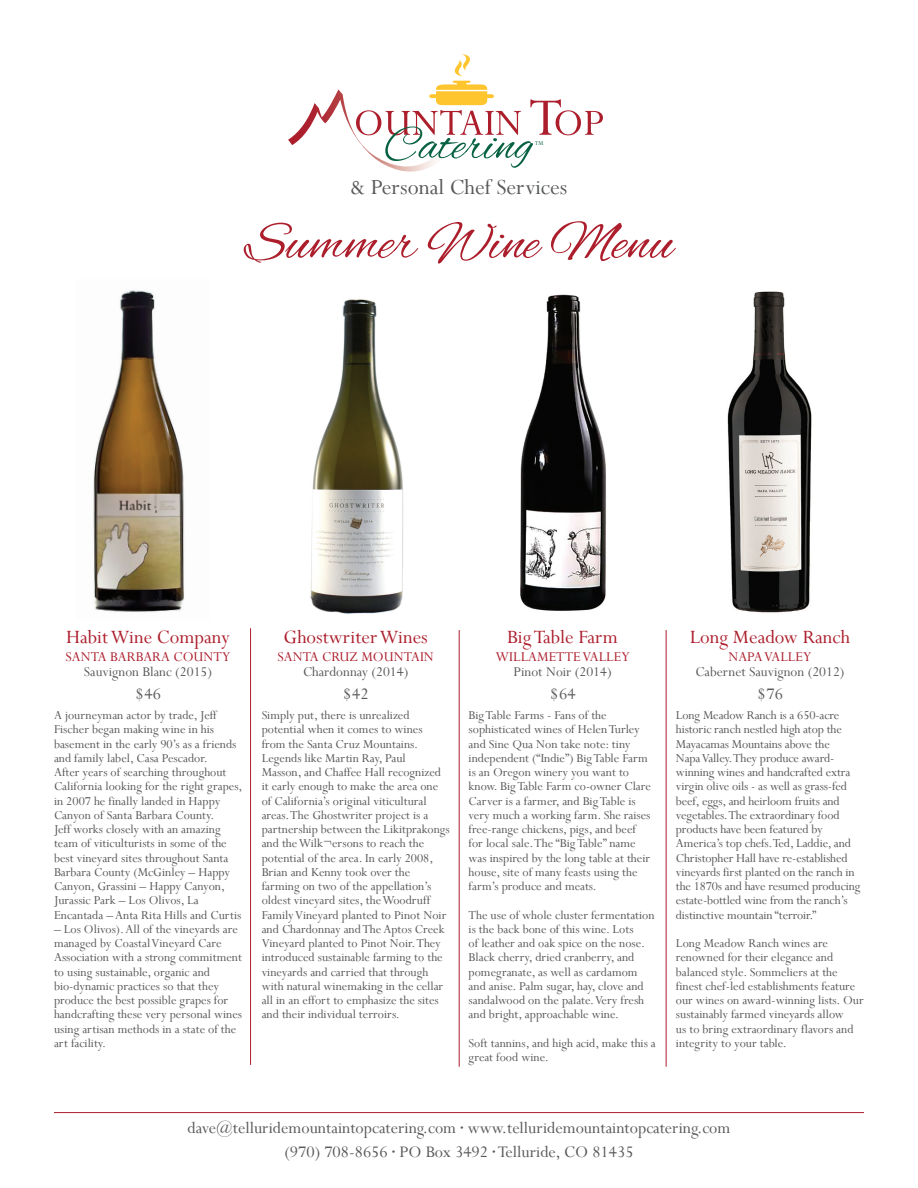
<style>
.page{position:relative;width:918px;height:1188px;background:#fff}
.page>*{position:absolute;margin:0;border:0;box-sizing:border-box;transform-origin:0 0}
.t1{font:55.5px "Alex Brush";color:#ac1e2c}
.t2{font:24px "Perpetua";color:#57585a}
.t3{font:21px "Perpetua";color:#ac1e2c}
.t4{font:18px/24px "Perpetua";color:#57585a;text-align:center}
.t5{font:15px "Perpetua";color:#57585a}
.t6{font:15px "Perpetua";color:#ac1e2c}
.t7{font:13.5px/14.2px "Perpetua";color:#57585a}
.t8{font:6.6px "Perpetua";color:#086241}
.s1{font-size:21px}
.s2{font-size:10.5px}
</style>
<div class="page">
<svg style="left:288px;top:54px;width:315px;height:118px"></svg>
<img style="left:310px;top:299px;width:94px;height:315px">
<img style="left:520px;top:294px;width:86px;height:317px">
<img style="left:727px;top:291px;width:85px;height:322px">
<hr style="left:54px;top:1112px;width:810px;height:1px;background:#ac1e2c">
<img style="left:93px;top:290px;width:91px;height:322px">
<hr style="left:250px;top:628px;width:1px;height:437px;background:#ac1e2c">
<hr style="left:459px;top:630px;width:1px;height:437px;background:#ac1e2c">
<hr style="left:666px;top:630px;width:1px;height:437px;background:#ac1e2c">
<p class="t8" style="left:535px;top:139px;width:10px">TM</p>
<h2 class="t2" style="left:351px;top:172px;width:218px">&amp; Personal Chef Services</h2>
<h1 class="t1" style="left:245px;top:212px;width:430px">Summer Wine Menu</h1>
<h3 class="t3" style="left:66px;top:624px;width:165px">Habit Wine Company</h3>
<p class="t6" style="left:66px;top:648px;width:166px">SANTA BARBARA COUNTY</p>
<p class="t5" style="left:84px;top:663px;width:130px">Sauvignon Blanc (2015)</p>
<h3 class="t4" style="left:135px;top:681px;width:28px"><span class="s1">$</span>46</h3>
<p class="t7" style="left:54px;top:708px;width:190px">A journeyman actor by trade, Jeff Fischer began making wine in his basement in the early 90’s as a friends and family label, Casa Pescador.<br>After years of searching throughout California looking for the right grapes, in 2007 he finally landed in Happy Canyon of Santa Barbara County.<br>Jeff works closely with an amazing team of viticulturists in some of the best vineyard sites throughout Santa Barbara County (McGinley – Happy Canyon, Grassini – Happy Canyon, Jurassic Park – Los Olivos, La Encantada – Anta Rita Hills and Curtis</p>
<p class="t7" style="left:54px;top:922px;width:190px">– Los Olivos). All of the vineyards are managed by Coastal Vineyard Care Association with a strong commitment to using sustainable, organic and bio-dynamic practices so that they produce the best possible grapes for handcrafting these very personal wines using artisan methods in a state of the art facility.</p>
<h3 class="t3" style="left:284px;top:624px;width:146px">Ghostwriter Wines</h3>
<p class="t6" style="left:278px;top:648px;width:158px">SANTA CRUZ MOUNTAIN</p>
<p class="t5" style="left:303px;top:663px;width:107px">Chardonnay (2014)</p>
<h3 class="t4" style="left:343px;top:681px;width:28px"><span class="s1">$</span>42</h3>
<p class="t7" style="left:262px;top:708px;width:190px">Simply put, there is unrealized potential when it comes to wines from the Santa Cruz Mountains.<br>Legends like Martin Ray, Paul<br>Masson, and Chaffee Hall recognized it early enough to make the area one of California’s original viticultural areas. The Ghostwriter project is a partnership between the Likitprakongs and the Wilk¬ersons to reach the potential of the area. In early 2008, Brian and Kenny took over the farming on two of the appellation’s oldest vineyard sites, the Woodruff Family Vineyard planted to Pinot Noir and Chardonnay and The Aptos Creek Vineyard planted to Pinot Noir. They introduced sustainable farming to the vineyards and carried that through with natural winemaking in the cellar all in an effort to emphasize the sites and their individual terroirs.</p>
<h3 class="t3" style="left:507px;top:624px;width:112px">Big Table Farm</h3>
<p class="t6" style="left:496px;top:648px;width:136px">WILLAMETTE VALLEY</p>
<p class="t5" style="left:514px;top:663px;width:100px">Pinot Noir (2014)</p>
<h3 class="t4" style="left:550px;top:681px;width:28px"><span class="s1">$</span>64</h3>
<p class="t7" style="left:469px;top:708px;width:184px">Big Table Farms - Fans of the sophisticated wines of Helen Turley and Sine Qua Non take note: tiny independent (“Indie”) Big Table Farm is an Oregon winery you want to know. Big Table Farm co-owner Clare Carver is a farmer, and Big Table is very much a working farm. She raises free-range chickens, pigs, and beef for local sale. The “Big Table” name was inspired by the long table at their house, site of many feasts using the farm’s produce and meats.</p>
<p class="t7" style="left:469px;top:907px;width:188px">The use of whole cluster fermentation is the back bone of this wine. Lots<br>of leather and oak spice on the nose.<br>Black cherry, dried cranberry, and pomegranate, as well as cardamom and anise. Palm sugar, hay, clove and sandalwood on the palate. Very fresh and bright, approachable wine.</p>
<p class="t7" style="left:469px;top:1036px;width:189px">Soft tannins, and high acid, make this a great food wine.</p>
<h3 class="t3" style="left:690px;top:624px;width:162px">Long Meadow Ranch</h3>
<p class="t6" style="left:728px;top:648px;width:85px">NAPA VALLEY</p>
<p class="t5" style="left:695px;top:663px;width:151px">Cabernet Sauvignon (2012)</p>
<h3 class="t4" style="left:757px;top:681px;width:28px"><span class="s1">$</span>76</h3>
<p class="t7" style="left:676px;top:708px;width:186px">Long Meadow Ranch is a 650-acre historic ranch nestled high atop the Mayacamas Mountains above the<br>Napa Valley. They produce award&shy;winning wines and handcrafted extra virgin olive oils - as well as grass-fed beef, eggs, and heirloom fruits and vegetables. The extraordinary food products have been featured by America’s top chefs. Ted, Laddie, and Christopher Hall have re-established vineyards first planted on the ranch in the 1870s and have resumed producing estate-bottled wine from the ranch’s distinctive mountain “terroir.”</p>
<p class="t7" style="left:676px;top:936px;width:189px">Long Meadow Ranch wines are renowned for their elegance and balanced style. Sommeliers at the finest chef-led establishments feature our wines on award-winning lists. Our sustainably farmed vineyards allow<br>us to bring extraordinary flavors and integrity to your table.</p>
<h3 class="t4" style="left:188px;top:1115px;width:544px">dave@telluridemountaintopcatering.com <span class="s2">•</span> www.telluridemountaintopcatering.com (970) 708-8656 <span class="s2">•</span> PO Box 3492 <span class="s2">•</span> Telluride, CO 81435</h3>
</div>
